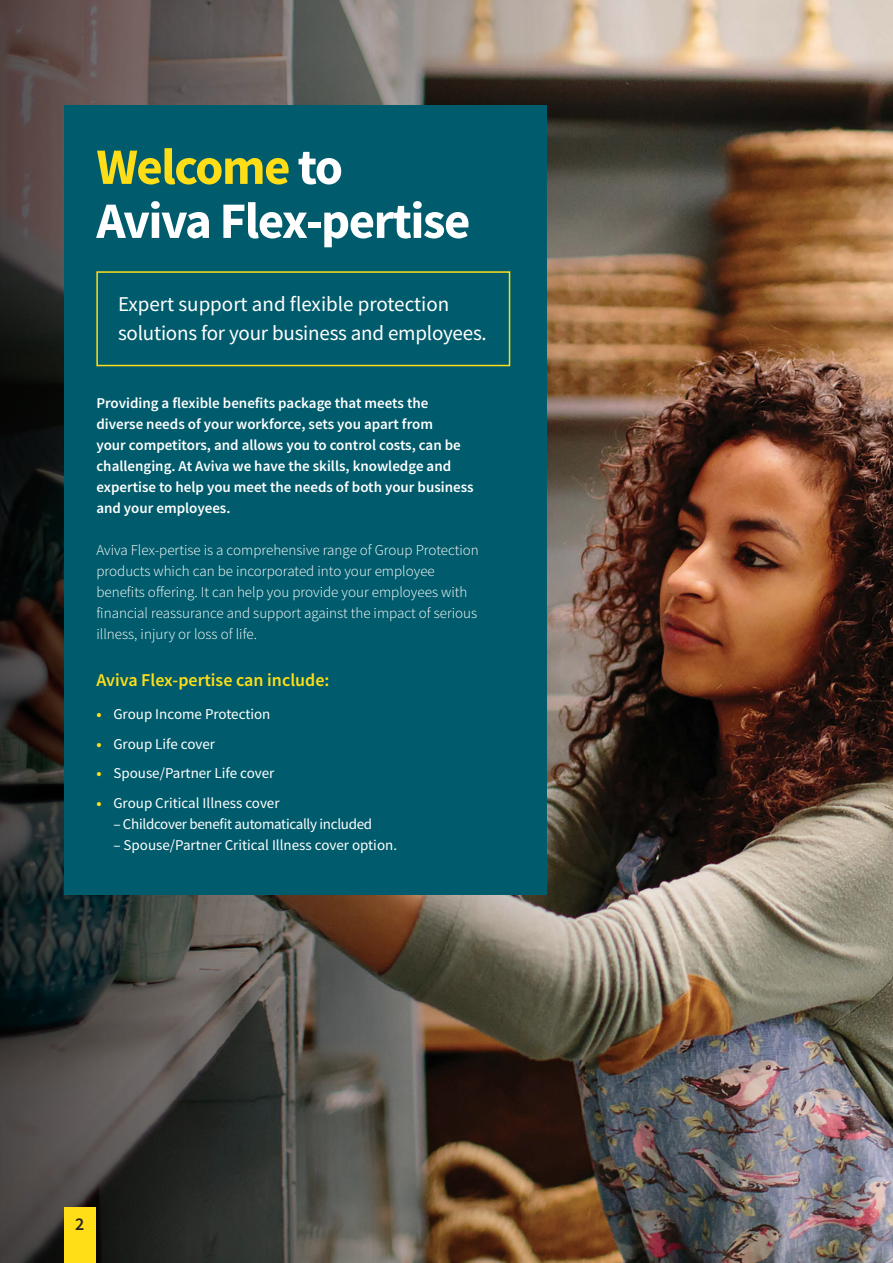
<style>
.page{position:relative;width:893px;height:1263px;background:#fff}
.page>*{position:absolute;margin:0;border:0;box-sizing:border-box;transform-origin:0 0}
.t1{font:700 51px/54px "Source Sans Pro";letter-spacing:-.03em;color:#fff}
.t2{font:21px/28.5px "Source Sans Pro";letter-spacing:-.01em;color:#fff}
.t3{font:600 18px "Source Sans Pro";color:#ffde17}
.t4{font:600 18px "Source Sans Pro";color:#231f20}
.t5{font:600 15px/21px "Source Sans Pro";color:#fff}
.t6{font:300 15px/21px "Source Sans Pro";color:#fff}
.t7{font:15px "Source Sans Pro";color:#fff}
.t8{font:15px "Source Sans Pro";letter-spacing:-.02em;color:#fff}
.s1{color:#ffde17}
.s2{font-weight:700;color:#ffde17}
</style>
<div class="page">
<img style="left:801px;top:0;width:92px;height:1263px">
<img style="left:0;top:0;width:801px;height:1263px">
<div style="left:64px;top:105px;width:482px;height:790px;background:#005c6c"></div>
<div style="left:96px;top:271px;width:414px;height:95px;border:2px solid #ffde17"></div>
<div style="left:64px;top:1207px;width:31px;height:56px;background:#ffde17"></div>
<h1 class="t1" style="left:96px;top:139px;width:375px"><span class="s1">Welcome</span> to<br>Aviva Flex-pertise</h1>
<h2 class="t2" style="left:118px;top:290px;width:370px">Expert support and flexible protection solutions for your business and employees.</h2>
<p class="t5" style="left:96px;top:392px;width:379px">Providing a flexible benefits package that meets the diverse needs of your workforce, sets you apart from<br>your competitors, and allows you to control costs, can be challenging. At Aviva we have the skills, knowledge and expertise to help you meet the needs of both your business and your employees.</p>
<p class="t6" style="left:96px;top:539px;width:384px">Aviva Flex-pertise is a comprehensive range of Group Protection products which can be incorporated into your employee benefits offering. It can help you provide your employees with financial reassurance and support against the impact of serious illness, injury or loss of life.</p>
<p class="t3" style="left:96px;top:668px;width:235px">Aviva Flex-pertise can include:</p>
<p class="t7" style="left:96px;top:705px;width:176px"><span class="s2">•</span> Group Income Protection</p>
<p class="t7" style="left:96px;top:734px;width:120px"><span class="s2">•</span> Group Life cover</p>
<p class="t7" style="left:96px;top:764px;width:179px"><span class="s2">•</span> Spouse/Partner Life cover</p>
<p class="t7" style="left:96px;top:793px;width:185px"><span class="s2">•</span> Group Critical Illness cover</p>
<p class="t8" style="left:113px;top:814px;width:260px">– Childcover benefit automatically included</p>
<p class="t7" style="left:113px;top:835px;width:285px">– Spouse/Partner Critical Illness cover option.</p>
<p class="t4" style="left:75px;top:1212px;width:11px">2</p>
</div>
